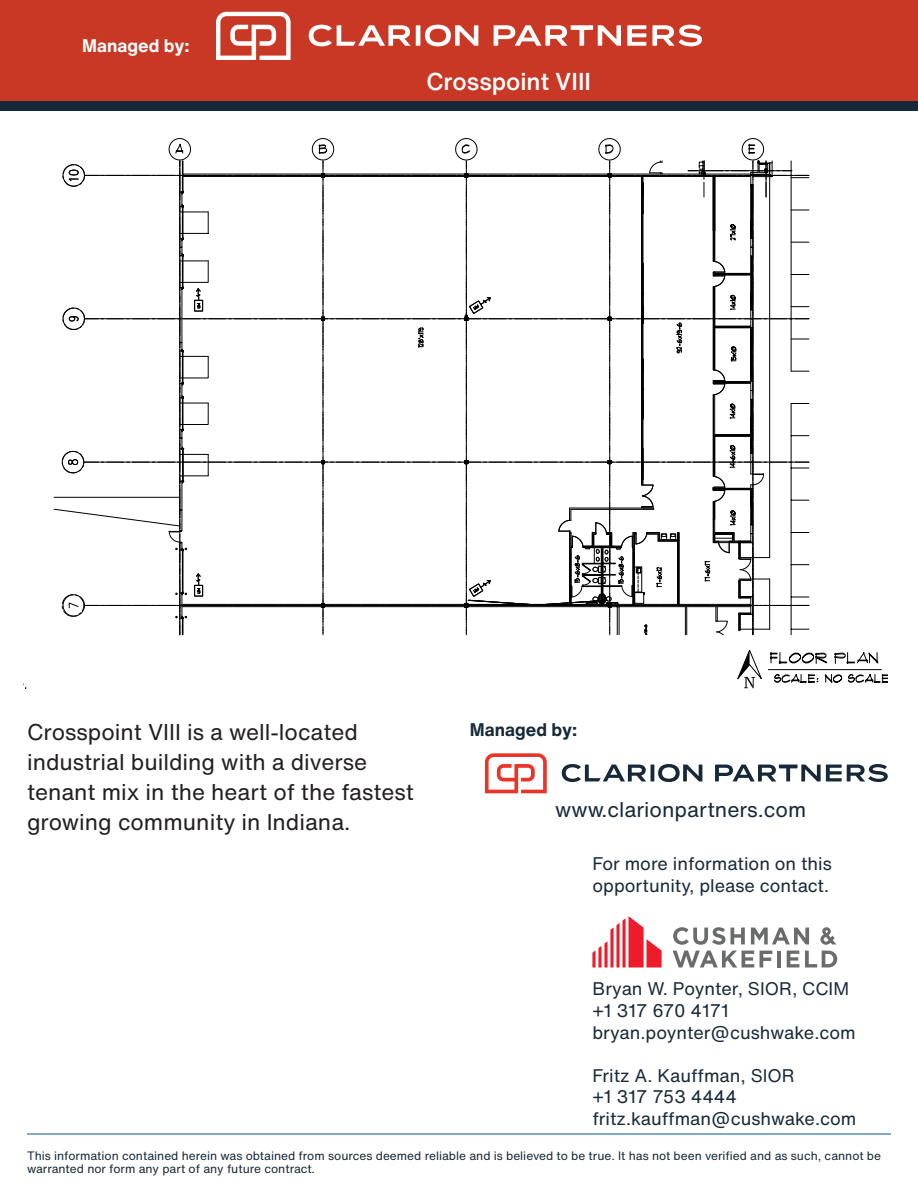
<style>
.page{position:relative;width:918px;height:1188px;background:#fff}
.page>*{position:absolute;margin:0;border:0;box-sizing:border-box;transform-origin:0 0}
.t1{font:500 24px "Helvetica Now Text";color:#fff}
.t2{font:22.5px/30px "Helvetica Now Text";color:#231f20}
.t3{font:21px "Helvetica Now Text";color:#172938}
.t4{font:18px "Helvetica Now Text";color:#172938}
.t5{font:18px "Helvetica Now Text";letter-spacing:-.02em;color:#172938}
.t6{font:700 18px "Helvetica Now Text";color:#172938}
.t7{font:700 18px "Helvetica Now Text";color:#fff}
.t8{font:12px/13.5px "Helvetica Now Text";color:#172938}
</style>
<div class="page">
<hr style="left:27px;top:1134px;width:864px;height:1px;background:#00548b">
<div style="left:0;top:0;width:918px;height:102px;background:#c93825"></div>
<svg style="left:216px;top:12px;width:75px;height:48px"></svg>
<svg style="left:627px;top:25px;width:19px;height:21px"></svg>
<svg style="left:652px;top:25px;width:50px;height:21px"></svg>
<svg style="left:494px;top:25px;width:127px;height:21px"></svg>
<svg style="left:309px;top:25px;width:169px;height:21px"></svg>
<div style="left:0;top:102px;width:918px;height:9px;background:#172938"></div>
<svg style="left:592px;top:916px;width:70px;height:51px"></svg>
<svg style="left:731px;top:928px;width:14px;height:16px"></svg>
<hr style="left:777px;top:951px;width:4px;height:16px;background:#6a6c6c">
<svg style="left:787px;top:951px;width:12px;height:16px"></svg>
<svg style="left:805px;top:951px;width:32px;height:17px"></svg>
<svg style="left:673px;top:927px;width:52px;height:18px"></svg>
<svg style="left:751px;top:928px;width:58px;height:16px"></svg>
<svg style="left:760px;top:951px;width:12px;height:17px"></svg>
<svg style="left:673px;top:951px;width:81px;height:16px"></svg>
<svg style="left:820px;top:927px;width:17px;height:18px"></svg>
<svg style="left:485px;top:753px;width:62px;height:40px"></svg>
<svg style="left:715px;top:764px;width:173px;height:18px"></svg>
<svg style="left:562px;top:764px;width:140px;height:18px"></svg>
<hr style="left:585px;top:710px;width:303px;height:1px;background:#000">
<hr style="left:908px;top:129px;width:1px;height:566px;background:#000">
<hr style="left:24px;top:805px;width:246px;height:1px;background:#000">
<hr style="left:24px;top:710px;width:246px;height:1px;background:#000">
<hr style="left:280px;top:805px;width:296px;height:1px;background:#000">
<hr style="left:280px;top:710px;width:296px;height:1px;background:#000">
<svg style="left:25px;top:138px;width:863px;height:551px"></svg>
<div style="left:26px;top:674px;width:134px;height:27px;background:#fff"></div>
<p class="t7" style="left:82px;top:32px;width:109px">Managed by:</p>
<p class="t1" style="left:426px;top:63px;width:166px">Crosspoint VIII</p>
<p class="t2" style="left:27px;top:716px;width:388px">Crosspoint VIII is a well-located industrial building with a diverse tenant mix in the heart of the fastest growing community in Indiana.</p>
<p class="t6" style="left:470px;top:716px;width:109px">Managed by:</p>
<p class="t3" style="left:555px;top:793px;width:252px">www.clarionpartners.com</p>
<p class="t4" style="left:592px;top:850px;width:241px">For more information on this</p>
<p class="t4" style="left:592px;top:872px;width:238px">opportunity, please contact.</p>
<p class="t4" style="left:592px;top:975px;width:258px">Bryan W. Poynter, SIOR, CCIM</p>
<p class="t5" style="left:592px;top:997px;width:138px">+1 317 670 4171</p>
<p class="t4" style="left:592px;top:1019px;width:265px">bryan.poynter@cushwake.com</p>
<p class="t4" style="left:592px;top:1062px;width:204px">Fritz A. Kauffman, SIOR</p>
<p class="t4" style="left:592px;top:1083px;width:146px">+1 317 753 4444</p>
<p class="t4" style="left:592px;top:1105px;width:266px">fritz.kauffman@cushwake.com</p>
<p class="t8" style="left:27px;top:1149px;width:856px">This information contained herein was obtained from sources deemed reliable and is believed to be true. It has not been verified and as such, cannot be warranted nor form any part of any future contract.</p>
</div>
